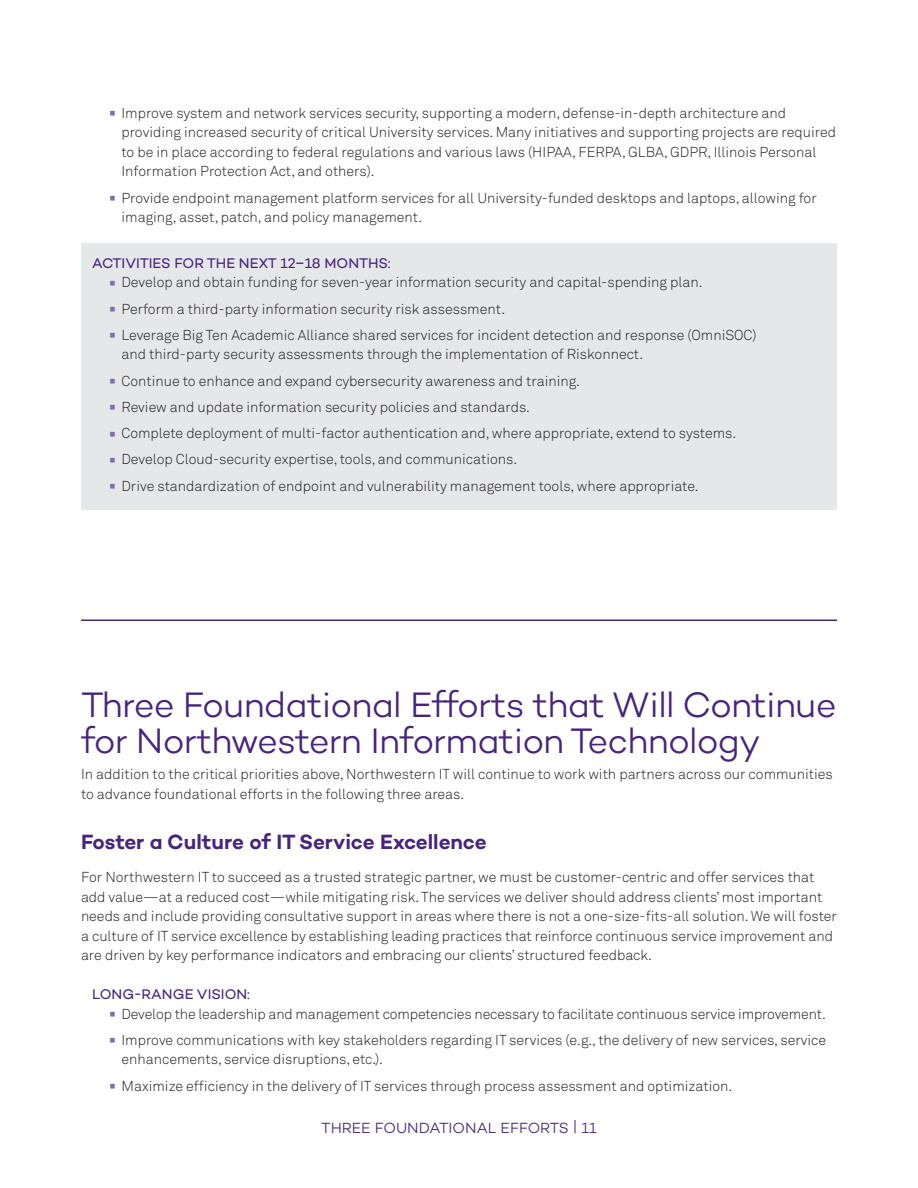
<style>
.page{position:relative;width:918px;height:1188px;background:#fff}
.page>*{position:absolute;margin:0;border:0;box-sizing:border-box;transform-origin:0 0}
.SOD_Section_Header{font:300 36px/36px "Campton";letter-spacing:-.02em;color:#472480}
.SOD_Subheaders{font:600 21px "Campton";letter-spacing:-.005em;color:#472480}
.t1{font:300 15px "Campton";color:#472480}
.SOD_Bullets{font:300 14.25px/19.5px "Akkurat Pro";color:#231f20}
.SOD_text{font:300 14.25px/19.5px "Akkurat Pro";color:#231f20}
.SOD_Long-Range{font:14.25px "Campton";color:#472480}
.s1{font-weight:700;font-size:30px;color:#836eaa}
</style>
<div class="page">
<div style="left:81px;top:243px;width:756px;height:267px;background:#e6e7e9"></div>
<hr style="left:81px;top:620px;width:756px;height:1px;background:#472480">
<p class="SOD_Bullets" style="left:122px;top:103px;width:716px;text-indent:-14px"><span class="s1">·</span> Improve system and network services security, supporting a modern, defense-in-depth architecture and providing increased security of critical University services. Many initiatives and supporting projects are required to be in place according to federal regulations and various laws (HIPAA, FERPA, GLBA, GDPR, Illinois Personal Information Protection Act, and others).</p>
<p class="SOD_Bullets" style="left:122px;top:188px;width:697px;text-indent:-14px"><span class="s1">·</span> Provide endpoint management platform services for all University-funded desktops and laptops, allowing for imaging, asset, patch, and policy management.</p>
<p class="SOD_Long-Range" style="left:92px;top:254px;width:300px">ACTIVITIES FOR THE NEXT 12–18 MONTHS:</p>
<p class="SOD_Bullets" style="left:108px;top:273px;width:596px"><span class="s1">·</span> Develop and obtain funding for seven-year information security and capital-spending plan.</p>
<p class="SOD_Bullets" style="left:108px;top:299px;width:399px"><span class="s1">·</span> Perform a third-party information security risk assessment.</p>
<p class="SOD_Bullets" style="left:122px;top:325px;width:637px;text-indent:-14px"><span class="s1">·</span> Leverage Big Ten Academic Alliance shared services for incident detection and response (OmniSOC) and third-party security assessments through the implementation of Riskonnect.</p>
<p class="SOD_Bullets" style="left:108px;top:371px;width:473px"><span class="s1">·</span> Continue to enhance and expand cybersecurity awareness and training.</p>
<p class="SOD_Bullets" style="left:108px;top:397px;width:423px"><span class="s1">·</span> Review and update information security policies and standards.</p>
<p class="SOD_Bullets" style="left:108px;top:424px;width:630px"><span class="s1">·</span> Complete deployment of multi-factor authentication and, where appropriate, extend to systems.</p>
<p class="SOD_Bullets" style="left:108px;top:450px;width:411px"><span class="s1">·</span> Develop Cloud-security expertise, tools, and communications.</p>
<p class="SOD_Bullets" style="left:108px;top:476px;width:592px"><span class="s1">·</span> Drive standardization of endpoint and vulnerability management tools, where appropriate.</p>
<p class="SOD_Section_Header" style="left:81px;top:686px;width:757px">Three Foundational Efforts that Will Continue for Northwestern Information Technology</p>
<p class="SOD_text" style="left:81px;top:765px;width:753px">In addition to the critical priorities above, Northwestern IT will continue to work with partners across our communities to advance foundational efforts in the following three areas.</p>
<p class="SOD_Subheaders" style="left:81px;top:829px;width:407px">Foster a Culture of IT Service Excellence</p>
<p class="SOD_text" style="left:81px;top:868px;width:758px">For Northwestern IT to succeed as a trusted strategic partner, we must be customer-centric and offer services that add value—at a reduced cost—while mitigating risk. The services we deliver should address clients’ most important needs and include providing consultative support in areas where there is not a one-size-fits-all solution. We will foster a culture of IT service excellence by establishing leading practices that reinforce continuous service improvement and are driven by key performance indicators and embracing our clients’ structured feedback.</p>
<p class="SOD_Long-Range" style="left:92px;top:985px;width:159px">LONG-RANGE VISION:</p>
<p class="SOD_Bullets" style="left:108px;top:1004px;width:720px"><span class="s1">·</span> Develop the leadership and management competencies necessary to facilitate continuous service improvement.</p>
<p class="SOD_Bullets" style="left:122px;top:1030px;width:706px;text-indent:-14px"><span class="s1">·</span> Improve communications with key stakeholders regarding IT services (e.g., the delivery of new services, service enhancements, service disruptions, etc.).</p>
<p class="SOD_Bullets" style="left:108px;top:1076px;width:626px"><span class="s1">·</span> Maximize efficiency in the delivery of IT services through process assessment and optimization.</p>
<p class="t1" style="left:321px;top:1119px;width:277px">THREE FOUNDATIONAL EFFORTS | 11</p>
</div>
